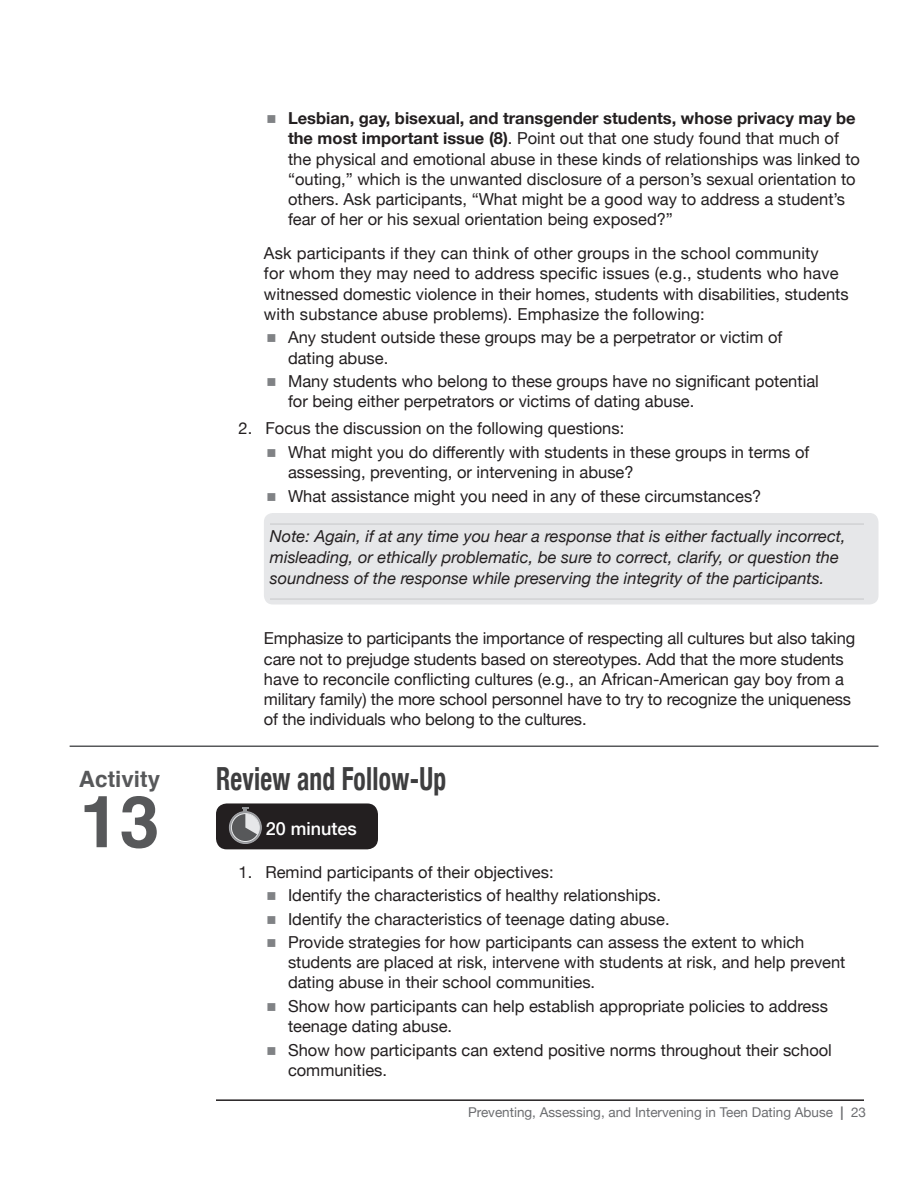
<style>
.page{position:relative;width:918px;height:1188px;background:#fff}
.page>*{position:absolute;margin:0;border:0;box-sizing:border-box;transform-origin:0 0}
.t1{font:700 72px "Helvetica";color:#57585a}
.t2{font:700 condensed 31.8px "Helvetica Neue";letter-spacing:.01em;color:#3e3e3f;scale:.8 1}
.t3{font:700 22.5px "Helvetica";color:#57585a}
.t4{font:500 18px "Helvetica Neue";color:#fff}
.t5{font:16.5px/20.2px "Helvetica Neue";color:#231f20}
.t6{font:italic 16.5px/20.7px "Helvetica Neue";color:#231f20}
.t7{font:13.5px "Helvetica Neue";color:#6c6d70}
.s1{color:#808285}
.s2{font-weight:700}
</style>
<div class="page">
<hr style="left:216px;top:1099px;width:648px;height:2px;background:#231f20">
<div style="left:264px;top:513px;width:615px;height:91px;background:#e6e7e9;border-radius:9px"></div>
<hr style="left:270px;top:524px;width:594px;height:1px;background:#c7c8ca">
<hr style="left:270px;top:599px;width:594px;height:1px;background:#c7c8ca">
<div style="left:216px;top:803px;width:162px;height:46px;background:#231f20;border-radius:11px"></div>
<svg style="left:229px;top:812px;width:32px;height:32px"></svg>
<div style="left:229px;top:811px;width:33px;height:33px;border:1px solid #a8a9ad;border-radius:50%"></div>
<div style="left:231px;top:814px;width:28px;height:28px;background:#57585a;border-radius:50%"></div>
<div style="left:231px;top:813px;width:29px;height:29px;border:1px solid #e6e7e9;border-radius:50%"></div>
<svg style="left:242px;top:808px;width:17px;height:27px"></svg>
<hr style="left:70px;top:746px;width:808px;height:1px;background:#57585a">
<h3 class="t3" style="left:79px;top:761px;width:83px">Activity</h3>
<h1 class="t1" style="left:80px;top:764px;width:82px">13</h1>
<p class="t5" style="left:288px;top:109px;width:574px;text-indent:-22px"><span class="s1">■</span> <span class="s2">Lesbian, gay, bisexual, and transgender students, whose privacy may be the most important issue (8)</span>. Point out that one study found that much of the physical and emotional abuse in these kinds of relationships was linked to “outing,” which is the unwanted disclosure of a person’s sexual orientation to others. Ask participants, “What might be a good way to address a student’s fear of her or his sexual orientation being exposed?”</p>
<p class="t5" style="left:264px;top:244px;width:586px">Ask participants if they can think of other groups in the school community<br>for whom they may need to address specific issues (e.g., students who have witnessed domestic violence in their homes, students with disabilities, students with substance abuse problems). Emphasize the following:</p>
<p class="t5" style="left:288px;top:328px;width:496px;text-indent:-22px"><span class="s1">■</span> Any student outside these groups may be a perpetrator or victim of dating abuse.</p>
<p class="t5" style="left:288px;top:372px;width:532px;text-indent:-22px"><span class="s1">■</span> Many students who belong to these groups have no significant potential for being either perpetrators or victims of dating abuse.</p>
<p class="t5" style="left:238px;top:419px;width:387px">2. Focus the discussion on the following questions:</p>
<p class="t5" style="left:288px;top:443px;width:523px;text-indent:-22px"><span class="s1">■</span> What might you do differently with students in these groups in terms of assessing, preventing, or intervening in abuse?</p>
<p class="t5" style="left:266px;top:487px;width:497px"><span class="s1">■</span> What assistance might you need in any of these circumstances?</p>
<p class="t6" style="left:270px;top:527px;width:577px">Note: Again, if at any time you hear a response that is either factually incorrect, misleading, or ethically problematic, be sure to correct, clarify, or question the soundness of the response while preserving the integrity of the participants.</p>
<p class="t5" style="left:264px;top:629px;width:593px">Emphasize to participants the importance of respecting all cultures but also taking care not to prejudge students based on stereotypes. Add that the more students have to reconcile conflicting cultures (e.g., an African-American gay boy from a military family) the more school personnel have to try to recognize the uniqueness of the individuals who belong to the cultures.</p>
<h2 class="t2" style="left:216px;top:752px;width:289px">Review and Follow-Up</h2>
<p class="t4" style="left:266px;top:814px;width:93px">20 minutes</p>
<p class="t5" style="left:238px;top:862px;width:317px">1. Remind participants of their objectives:</p>
<p class="t5" style="left:266px;top:886px;width:396px"><span class="s1">■</span> Identify the characteristics of healthy relationships.</p>
<p class="t5" style="left:266px;top:909px;width:405px"><span class="s1">■</span> Identify the characteristics of teenage dating abuse.</p>
<p class="t5" style="left:288px;top:933px;width:559px;text-indent:-22px"><span class="s1">■</span> Provide strategies for how participants can assess the extent to which students are placed at risk, intervene with students at risk, and help prevent dating abuse in their school communities.</p>
<p class="t5" style="left:288px;top:997px;width:541px;text-indent:-22px"><span class="s1">■</span> Show how participants can help establish appropriate policies to address teenage dating abuse.</p>
<p class="t5" style="left:288px;top:1041px;width:545px;text-indent:-22px"><span class="s1">■</span> Show how participants can extend positive norms throughout their school communities.</p>
<p class="t7" style="left:468px;top:1103px;width:400px">Preventing, Assessing, and Intervening in Teen Dating Abuse <span class="s2">|</span> 23</p>
</div>
